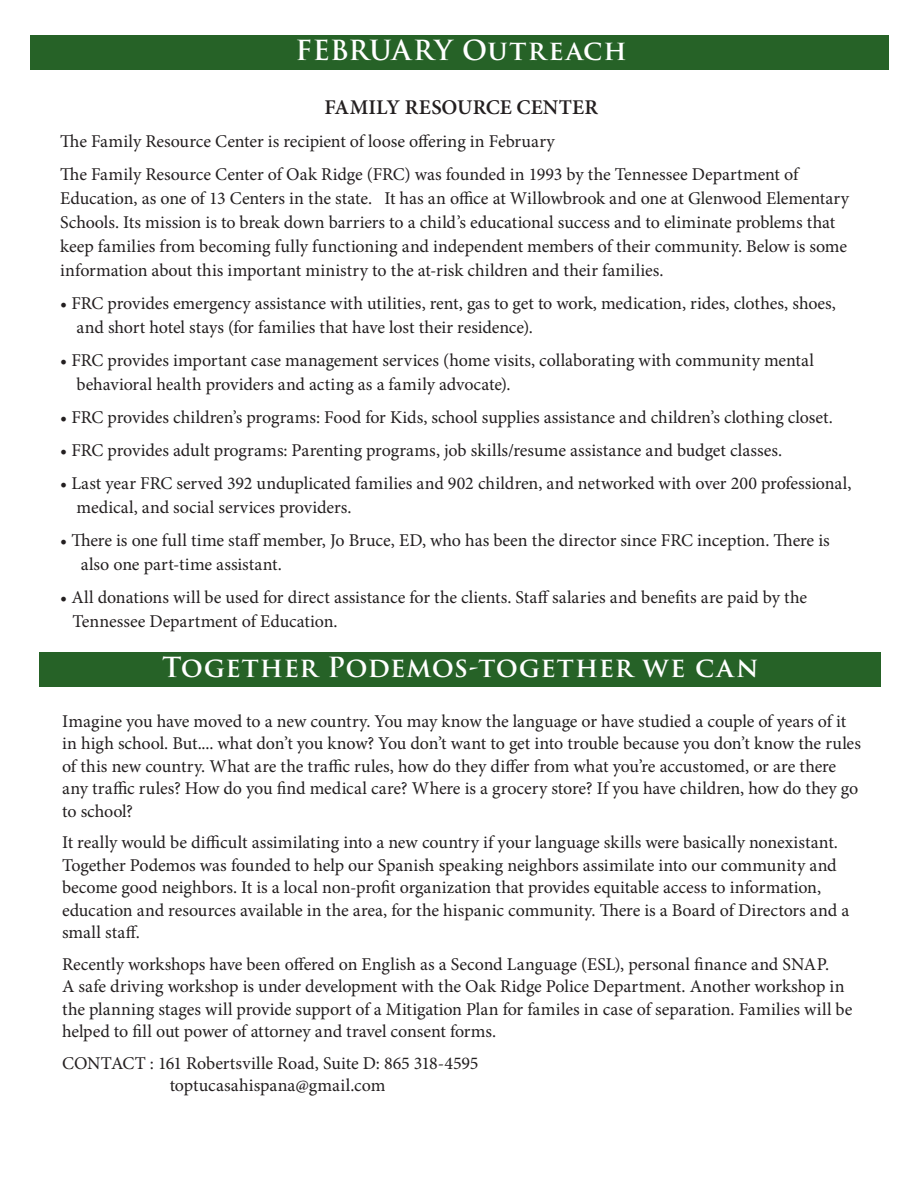
<style>
.page{position:relative;width:918px;height:1188px;background:#fff}
.page>*{position:absolute;margin:0;border:0;box-sizing:border-box;transform-origin:0 0}
.Header_Green{font:600 27px "Trajan Pro 3";letter-spacing:.025em;color:#fff}
.Articles{font:600 21px "Minion Pro";letter-spacing:.005em;color:#231f20}
.Articles-2{font:18px/22.5px "Minion Pro";letter-spacing:-.005em;color:#231f20}
</style>
<div class="page">
<div style="left:31px;top:35px;width:858px;height:34px;background:#266227"></div>
<div style="left:39px;top:652px;width:842px;height:35px;background:#266227"></div>
<p class="Header_Green" style="left:296px;top:30px;width:333px">FEBRUARY Outreach</p>
<p class="Articles" style="left:324px;top:93px;width:275px">FAMILY RESOURCE CENTER</p>
<p class="Articles-2" style="left:60px;top:130px;width:496px">The Family Resource Center is recipient of loose offering in February</p>
<p class="Articles-2" style="left:60px;top:162px;width:790px;line-height:24px">The Family Resource Center of Oak Ridge (FRC) was founded in 1993 by the Tennessee Department of Education, as one of 13 Centers in the state. It has an office at Willowbrook and one at Glenwood Elementary Schools. Its mission is to break down barriers to a child’s educational success and to eliminate problems that keep families from becoming fully functioning and independent members of their community. Below is some information about this important ministry to the at-risk children and their families.</p>
<p class="Articles-2" style="left:77px;top:291px;width:761px;line-height:24px;text-indent:-16px">• FRC provides emergency assistance with utilities, rent, gas to get to work, medication, rides, clothes, shoes, and short hotel stays (for families that have lost their residence).</p>
<p class="Articles-2" style="left:77px;top:348px;width:739px;line-height:24px;text-indent:-16px">• FRC provides important case management services (home visits, collaborating with community mental behavioral health providers and acting as a family advocate).</p>
<p class="Articles-2" style="left:60px;top:406px;width:774px">• FRC provides children’s programs: Food for Kids, school supplies assistance and children’s clothing closet.</p>
<p class="Articles-2" style="left:60px;top:439px;width:723px">• FRC provides adult programs: Parenting programs, job skills/resume assistance and budget classes.</p>
<p class="Articles-2" style="left:77px;top:471px;width:776px;line-height:24px;text-indent:-16px">• Last year FRC served 392 unduplicated families and 902 children, and networked with over 200 professional, medical, and social services providers.</p>
<p class="Articles-2" style="left:81px;top:528px;width:751px;line-height:24px;text-indent:-20px">• There is one full time staff member, Jo Bruce, ED, who has been the director since FRC inception. There is also one part-time assistant.</p>
<p class="Articles-2" style="left:72px;top:585px;width:736px;line-height:24px;text-indent:-12px">• All donations will be used for direct assistance for the clients. Staff salaries and benefits are paid by the<br>Tennessee Department of Education.</p>
<p class="Header_Green" style="left:163px;top:648px;width:598px">Together Podemos-together we can</p>
<p class="Articles-2" style="left:62px;top:710px;width:800px">Imagine you have moved to a new country. You may know the language or have studied a couple of years of it in high school. But.... what don’t you know? You don’t want to get into trouble because you don’t know the rules of this new country. What are the traffic rules, how do they differ from what you’re accustomed, or are there any traffic rules? How do you find medical care? Where is a grocery store? If you have children, how do they go to school?</p>
<p class="Articles-2" style="left:62px;top:831px;width:789px">It really would be difficult assimilating into a new country if your language skills were basically nonexistant.<br>Together Podemos was founded to help our Spanish speaking neighbors assimilate into our community and become good neighbors. It is a local non-profit organization that provides equitable access to information, education and resources available in the area, for the hispanic community. There is a Board of Directors and a small staff.</p>
<p class="Articles-2" style="left:62px;top:953px;width:792px">Recently workshops have been offered on English as a Second Language (ESL), personal finance and SNAP.<br>A safe driving workshop is under development with the Oak Ridge Police Department. Another workshop in the planning stages will provide support of a Mitigation Plan for familes in case of separation. Families will be helped to fill out power of attorney and travel consent forms.</p>
<p class="Articles-2" style="left:170px;top:1052px;width:310px;text-indent:-108px">CONTACT : 161 Robertsville Road, Suite D: 865 318-4595 toptucasahispana@gmail.com</p>
</div>
